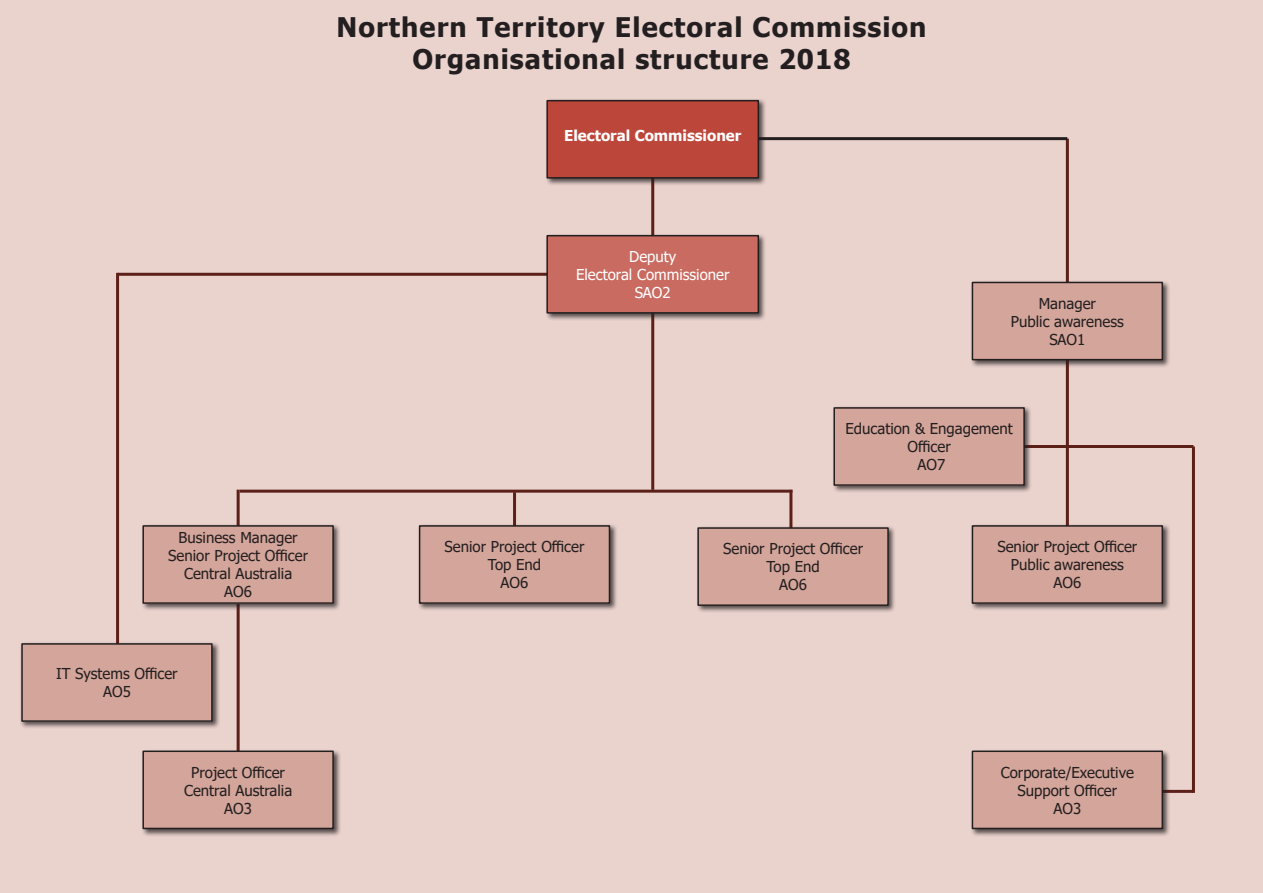
<style>
.page{position:relative;width:1263px;height:893px;background:#ead2cd}
.page>*{position:absolute;margin:0;border:0;box-sizing:border-box;transform-origin:0 0}
.t1{font:700 27px/32.4px "Tahoma";letter-spacing:.04em;color:#231f20;text-align:center}
.t2{font:15px/18px "Tahoma";color:#231f20;text-align:center}
.t3{font:15px/18px "Tahoma";color:#fff;text-align:center}
.t4{font:700 15px "Tahoma";color:#fff}
</style>
<div class="page">
<hr style="left:1066px;top:790px;width:127px;height:3px;background:#5c2018">
<hr style="left:116px;top:273px;width:3px;height:387px;background:#5c2018">
<hr style="left:1017px;top:445px;width:176px;height:3px;background:#5c2018">
<hr style="left:118px;top:273px;width:450px;height:3px;background:#5c2018">
<hr style="left:513px;top:492px;width:3px;height:81px;background:#5c2018">
<hr style="left:789px;top:490px;width:3px;height:81px;background:#5c2018">
<hr style="left:1066px;top:139px;width:3px;height:444px;background:#5c2018">
<hr style="left:681px;top:137px;width:386px;height:3px;background:#231f20">
<hr style="left:237px;top:490px;width:3px;height:297px;background:#5c2018">
<hr style="left:651px;top:155px;width:3px;height:335px;background:#5c2018">
<div style="left:545px;top:98px;width:222px;height:88px;background:#231f20;opacity:.75"></div>
<div style="left:547px;top:101px;width:211px;height:77px;background:#bc4639"></div>
<div style="left:546px;top:100px;width:213px;height:79px;border:2px solid #231f20"></div>
<div style="left:545px;top:233px;width:222px;height:88px;background:#231f20;opacity:.75"></div>
<div style="left:547px;top:236px;width:211px;height:77px;background:#c96b61"></div>
<div style="left:546px;top:235px;width:213px;height:79px;border:2px solid #231f20"></div>
<div style="left:20px;top:641px;width:200px;height:88px;background:#231f20;opacity:.75"></div>
<div style="left:22px;top:644px;width:190px;height:77px;background:#d4a59a"></div>
<div style="left:21px;top:643px;width:192px;height:79px;border:2px solid #231f20"></div>
<div style="left:970px;top:280px;width:200px;height:88px;background:#231f20;opacity:.75"></div>
<div style="left:972px;top:282px;width:190px;height:78px;background:#d4a59a"></div>
<div style="left:972px;top:282px;width:191px;height:78px;border:2px solid #231f20"></div>
<div style="left:141px;top:523px;width:200px;height:88px;background:#231f20;opacity:.75"></div>
<div style="left:143px;top:526px;width:190px;height:77px;background:#d4a59a"></div>
<div style="left:142px;top:525px;width:192px;height:79px;border:2px solid #231f20"></div>
<div style="left:417px;top:523px;width:200px;height:88px;background:#231f20;opacity:.75"></div>
<div style="left:420px;top:526px;width:189px;height:77px;background:#d4a59a"></div>
<div style="left:419px;top:525px;width:191px;height:79px;border:2px solid #231f20"></div>
<div style="left:696px;top:526px;width:200px;height:88px;background:#231f20;opacity:.75"></div>
<div style="left:698px;top:528px;width:190px;height:77px;background:#d4a59a"></div>
<div style="left:697px;top:527px;width:192px;height:79px;border:2px solid #231f20"></div>
<div style="left:832px;top:405px;width:200px;height:88px;background:#231f20;opacity:.75"></div>
<div style="left:834px;top:408px;width:190px;height:77px;background:#d4a59a"></div>
<div style="left:833px;top:407px;width:192px;height:79px;border:2px solid #231f20"></div>
<div style="left:970px;top:523px;width:200px;height:88px;background:#231f20;opacity:.75"></div>
<div style="left:972px;top:526px;width:190px;height:77px;background:#d4a59a"></div>
<div style="left:972px;top:525px;width:191px;height:79px;border:2px solid #231f20"></div>
<div style="left:970px;top:749px;width:200px;height:88px;background:#231f20;opacity:.75"></div>
<div style="left:972px;top:751px;width:190px;height:77px;background:#d4a59a"></div>
<div style="left:972px;top:750px;width:191px;height:79px;border:2px solid #231f20"></div>
<div style="left:141px;top:749px;width:200px;height:88px;background:#231f20;opacity:.75"></div>
<div style="left:143px;top:751px;width:190px;height:77px;background:#d4a59a"></div>
<div style="left:142px;top:750px;width:192px;height:79px;border:2px solid #231f20"></div>
<hr style="left:240px;top:490px;width:552px;height:3px;background:#5c2018">
<hr style="left:1192px;top:446px;width:3px;height:347px;background:#5c2018">
<p class="t1" style="left:336px;top:12px;width:591px">Northern Territory Electoral Commission<br>Organisational structure 2018</p>
<p class="t4" style="left:564px;top:125px;width:179px">Electoral Commissioner</p>
<p class="t2" style="left:179px;top:530px;width:121px">Business Manager</p>
<p class="t2" style="left:168px;top:548px;width:141px">Senior Project Officer</p>
<p class="t2" style="left:184px;top:566px;width:110px">Central Australia</p>
<p class="t2" style="left:224px;top:584px;width:29px">AO6</p>
<p class="t2" style="left:56px;top:666px;width:123px">IT Systems Officer</p>
<p class="t2" style="left:103px;top:684px;width:29px">AO5</p>
<p class="t2" style="left:191px;top:764px;width:95px">Project Officer</p>
<p class="t2" style="left:184px;top:782px;width:110px">Central Australia<br>AO3</p>
<p class="t3" style="left:576px;top:248px;width:155px">Deputy<br>Electoral Commissioner</p>
<p class="t3" style="left:635px;top:284px;width:38px">SAO2</p>
<p class="t2" style="left:1011px;top:295px;width:114px">Manager<br>Public awareness<br>SAO1</p>
<p class="t2" style="left:845px;top:421px;width:169px">Education &amp; Engagement<br>Officer</p>
<p class="t2" style="left:918px;top:457px;width:29px">AO7</p>
<p class="t2" style="left:444px;top:539px;width:141px">Senior Project Officer</p>
<p class="t2" style="left:488px;top:557px;width:55px">Top End</p>
<p class="t2" style="left:501px;top:575px;width:29px">AO6</p>
<p class="t2" style="left:723px;top:541px;width:141px">Senior Project Officer</p>
<p class="t2" style="left:766px;top:559px;width:55px">Top End</p>
<p class="t2" style="left:779px;top:577px;width:29px">AO6</p>
<p class="t2" style="left:997px;top:539px;width:141px">Senior Project Officer<br>Public awareness<br>AO6</p>
<p class="t2" style="left:1001px;top:764px;width:135px">Corporate/Executive<br>Support Officer<br>AO3</p>
</div>
